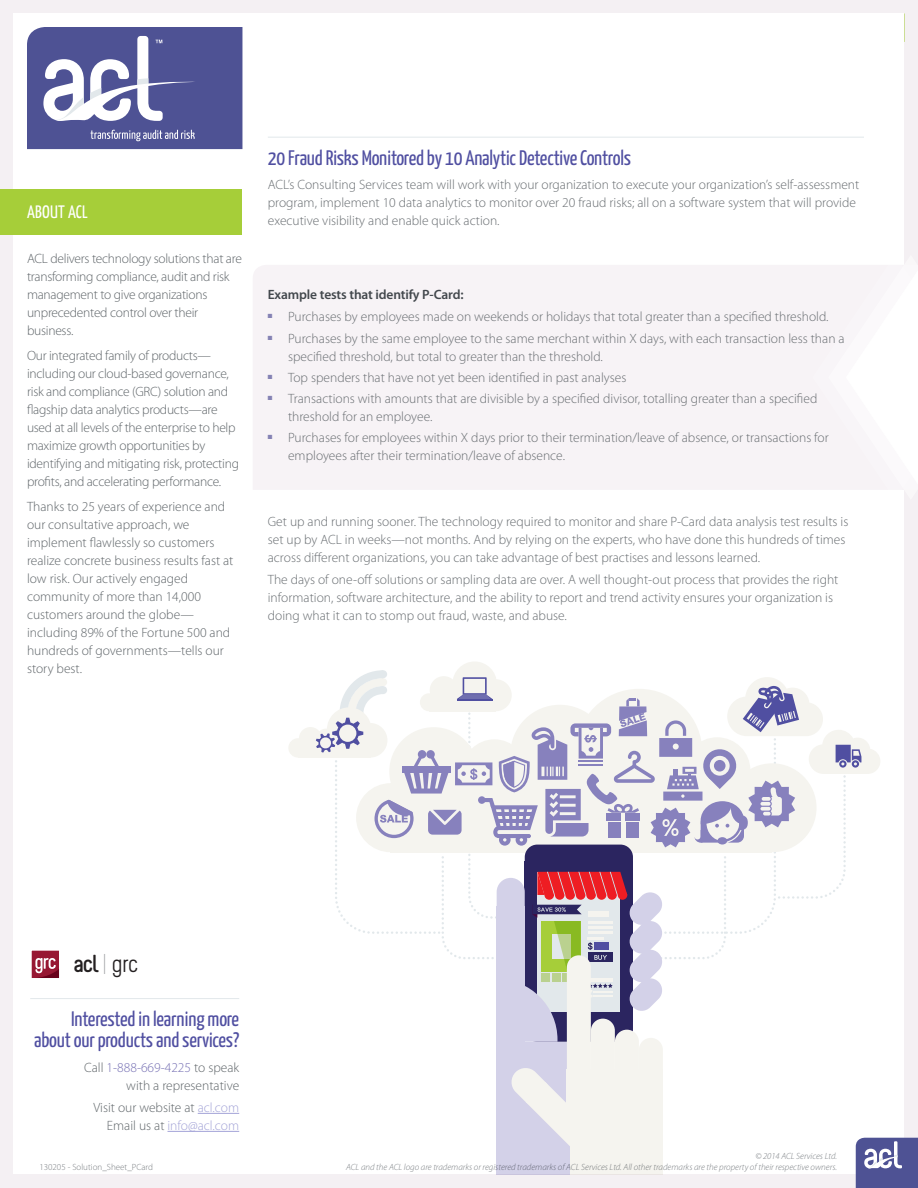
<style>
.page{position:relative;width:918px;height:1188px;background:#f4f0f3}
.page>*{position:absolute;margin:0;border:0;box-sizing:border-box;transform-origin:0 0}
.t1{font:700 24.6px "Melbourne";color:#231f20}
.Subheads{font:21px/21px "Kaffeesatz";letter-spacing:-.01em;color:#504fa1;text-align:right}
.t2{font:18px "Kaffeesatz";letter-spacing:.01em;color:#fff}
.Bodycopy{font:300 13.5px/18px "Myriad Pro";color:#686d71}
.t3{font:300 13.5px/18px "Myriad Pro";letter-spacing:-.02em;color:#5f6569}
.t4{font:300 13.5px/18px "Myriad Pro";color:#5f6569;text-align:right}
.Body_Heads{font:600 13.5px "Myriad Pro";letter-spacing:-.01em;color:#42474c}
.t5{font:italic 300 9px "Myriad Pro";color:#7a7f83}
.t6{font:300 9px "Myriad Pro";color:#7a7f83}
.s1{font-family:"Myriad Pro";font-weight:400;font-size:20.1px;color:#939598}
.s2{font-weight:400}
.s3{color:#756fb3}
.s4{color:#a3a3d7}
</style>
<div class="page">
<div style="left:14px;top:14px;width:890px;height:1160px;background:#fff"></div>
<div style="left:0;top:189px;width:242px;height:45px;background:#a6ce39"></div>
<hr style="left:30px;top:998px;width:209px;height:1px;background:#e2e8eb">
<hr style="left:198px;top:1113px;width:41px;height:1px;background:#a3a3d7">
<hr style="left:168px;top:1131px;width:71px;height:1px;background:#a3a3d7">
<svg style="left:31px;top:950px;width:28px;height:28px"></svg>
<svg style="left:27px;top:27px;width:215px;height:122px;background:#6d71a7"></svg>
<div style="left:253px;top:265px;width:560px;height:225px;background:#f7f3f6"></div>
<svg style="left:813px;top:265px;width:105px;height:225px"></svg>
<hr style="left:268px;top:137px;width:596px;height:1px;background:#e2e8eb">
<div style="left:288px;top:738px;width:20px;height:20px;background:#f5f4ef;border-radius:50%"></div>
<div style="left:298px;top:740px;width:72px;height:18px;background:#f5f4ef"></div>
<div style="left:299px;top:727px;width:23px;height:23px;background:#f5f4ef;border-radius:50%"></div>
<div style="left:452px;top:662px;width:45px;height:44px;background:#f5f4ef;border-radius:50%"></div>
<svg style="left:316px;top:670px;width:602px;height:518px"></svg>
<h3 class="t2" style="left:27px;top:201px;width:62px">ABOUT ACL</h3>
<p class="t3" style="left:27px;top:250px;width:216px">ACL delivers technology solutions that are transforming compliance, audit and risk management to give organizations unprecedented control over their business.</p>
<p class="t3" style="left:27px;top:347px;width:214px">Our integrated family of products— including our cloud-based governance, risk and compliance (GRC) solution and flagship data analytics products—are used at all levels of the enterprise to help maximize growth opportunities by identifying and mitigating risk, protecting profits, and accelerating performance.</p>
<p class="t4" style="left:27px;top:497px;width:208px;text-align:left">Thanks to 25 years of experience and our consultative approach, we implement flawlessly so customers realize concrete business results fast at low risk. Our actively engaged community of more than 14,000 customers around the globe— including 89% of the Fortune 500 and hundreds of governments—tells our story best.</p>
<p class="Subheads" style="left:268px;top:147px;width:365px">20 Fraud Risks Monitored by 10 Analytic Detective Controls</p>
<p class="Bodycopy" style="left:268px;top:176px;width:593px">ACL’s Consulting Services team will work with your organization to execute your organization’s self-assessment program, implement 10 data analytics to monitor over 20 fraud risks; all on a software system that will provide executive visibility and enable quick action.</p>
<p class="Body_Heads" style="left:268px;top:286px;width:197px">Example tests that identify P-Card:</p>
<p class="Bodycopy" style="left:268px;top:308px;width:562px"><sup>■</sup> Purchases by employees made on weekends or holidays that total greater than a specified threshold.</p>
<p class="Bodycopy" style="left:288px;top:329px;width:558px;text-indent:-20px"><sup>■</sup> Purchases by the same employee to the same merchant within X days, with each transaction less than a specified threshold, but total to greater than the threshold.</p>
<p class="Bodycopy" style="left:268px;top:368px;width:360px"><sup>■</sup> Top spenders that have not yet been identified in past analyses</p>
<p class="Bodycopy" style="left:288px;top:389px;width:531px;text-indent:-20px"><sup>■</sup> Transactions with amounts that are divisible by a specified divisor, totalling greater than a specified threshold for an employee.</p>
<p class="Bodycopy" style="left:288px;top:429px;width:542px;text-indent:-20px"><sup>■</sup> Purchases for employees within X days prior to their termination/leave of absence, or transactions for employees after their termination/leave of absence.</p>
<p class="Bodycopy" style="left:268px;top:513px;width:582px">Get up and running sooner. The technology required to monitor and share P-Card data analysis test results is set up by ACL in weeks—not months. And by relying on the experts, who have done this hundreds of times across different organizations, you can take advantage of best practises and lessons learned.</p>
<p class="Bodycopy" style="left:268px;top:571px;width:572px">The days of one-off solutions or sampling data are over. A well thought-out process that provides the right information, software architecture, and the ability to report and trend activity ensures your organization is doing what it can to stomp out fraud, waste, and abuse.</p>
<h1 class="t1" style="left:73px;top:951px;width:67px">acl <span class="s1">|</span> <span class="s2">grc</span></h1>
<h2 class="Subheads" style="left:34px;top:1008px;width:207px">Interested in learning more about our products and services?</h2>
<p class="t4" style="left:84px;top:1058px;width:157px">Call <span class="s3">1-888-669-4225</span> to speak with a representative</p>
<p class="t4" style="left:94px;top:1098px;width:147px">Visit our website at <span class="s4">acl.com<br></span>Email us at <span class="s4">info@acl.com</span></p>
<p class="t5" style="left:755px;top:1151px;width:83px">© 2014 ACL Services Ltd.</p>
<p class="t6" style="left:39px;top:1162px;width:115px">130205 - Solution_Sheet_PCard</p>
<p class="t5" style="left:346px;top:1162px;width:492px">ACL and the ACL logo are trademarks or registered trademarks of ACL Services Ltd. All other trademarks are the property of their respective owners.</p>
</div>
